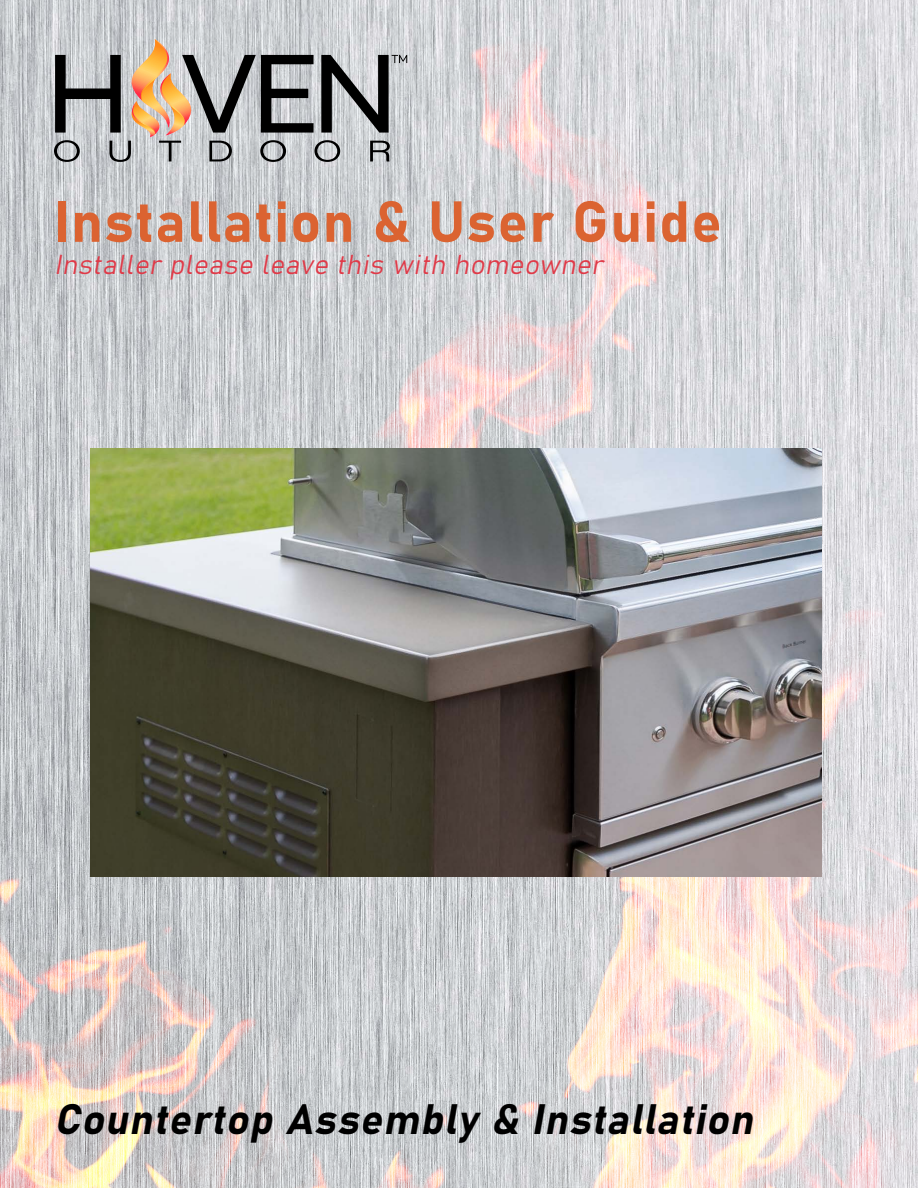
<style>
.page{position:relative;width:918px;height:1188px;background:#fff}
.page>*{position:absolute;margin:0;border:0;box-sizing:border-box;transform-origin:0 0}
.t1{font:57px "Bahnschrift";letter-spacing:.025em;color:#db6331}
.t2{font:italic 42px "Bahnschrift";color:#000}
.t3{font:italic 27px "Bahnschrift";color:#e03a48}
</style>
<div class="page">
<img style="left:0;top:0;width:918px;height:1188px">
<svg style="left:54px;top:39px;width:353px;height:123px;background:#a4a09d"></svg>
<img style="left:90px;top:448px;width:731px;height:429px">
<p class="t1" style="left:54px;top:178px;width:669px">Installation &amp; User Guide</p>
<p class="t3" style="left:54px;top:244px;width:557px">Installer please leave this with homeowner</p>
<p class="t2" style="left:54px;top:1087px;width:711px">Countertop Assembly &amp; Installation</p>
</div>
